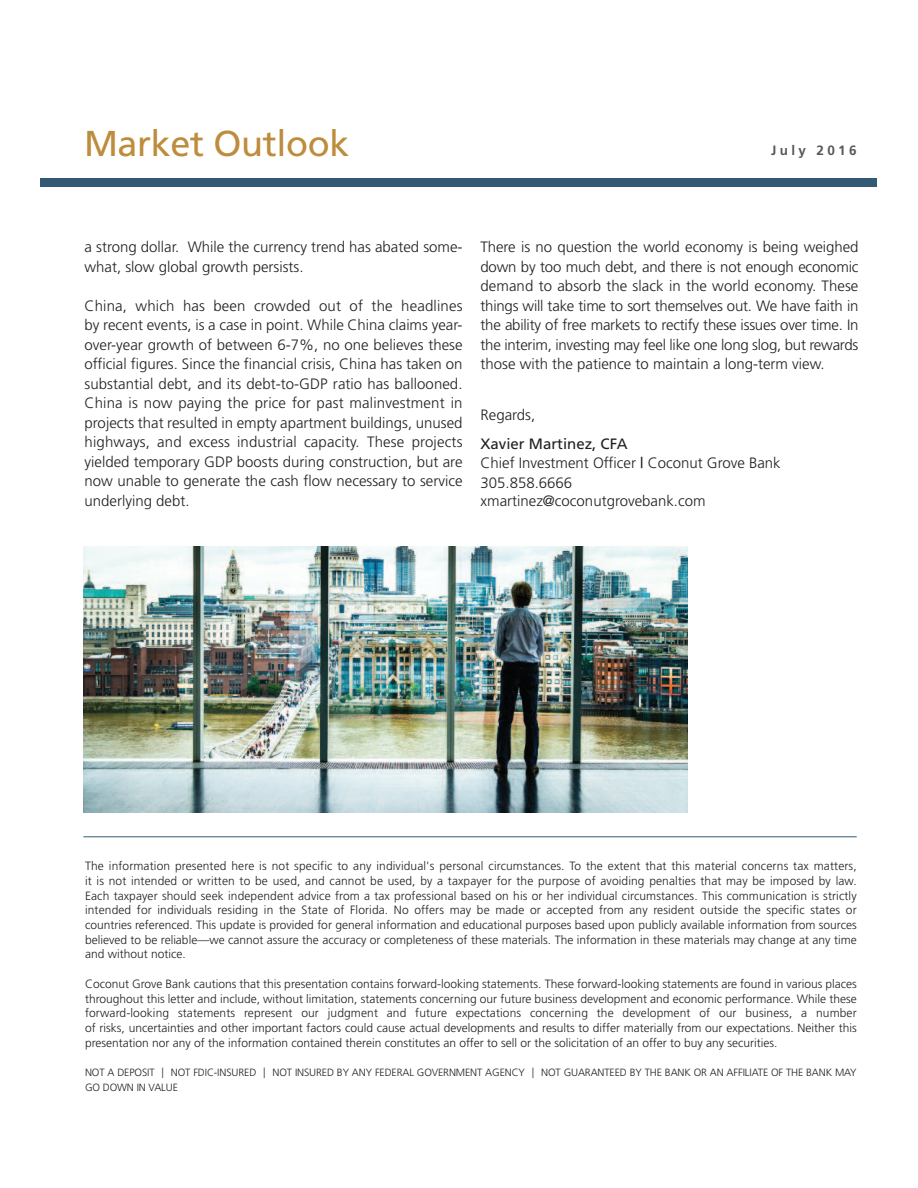
<style>
.page{position:relative;width:918px;height:1188px;background:#fff}
.page>*{position:absolute;margin:0;border:0;box-sizing:border-box;transform-origin:0 0}
.t1{font:36px "Frutiger";letter-spacing:-.01em;color:#bd8c3c}
.t2{font:300 15px/19.5px "Frutiger";color:#231f20}
.t3{font:700 13.5px "Frutiger";letter-spacing:.25em;color:#57585a}
.t4{font:300 12px/14.7px "Frutiger";color:#231f20;text-align:justify}
.t5{font:300 10.5px "Frutiger";letter-spacing:-.01em;color:#231f20}
.s1{font-weight:400}
</style>
<div class="page">
<hr style="left:83px;top:837px;width:774px;height:1px;background:#335a74">
<div style="left:40px;top:178px;width:837px;height:8px;background:#335a74"></div>
<img style="left:83px;top:546px;width:605px;height:266px">
<h1 class="t1" style="left:84px;top:129px;width:267px">Market Outlook</h1>
<p class="t3" style="left:771px;top:145px;width:87px">July 2016</p>
<p class="t2" style="left:85px;top:239px;width:379px">a strong dollar. While the currency trend has abated some&shy;what, slow global growth persists.</p>
<p class="t2" style="left:85px;top:297px;width:379px;text-align:justify">China, which has been crowded out of the headlines by recent events, is a case in point. While China claims year&shy;over-year growth of between 6-7%, no one believes these official figures. Since the financial crisis, China has taken on substantial debt, and its debt-to-GDP ratio has ballooned.<br>China is now paying the price for past malinvestment in projects that resulted in empty apartment buildings, unused highways, and excess industrial capacity. These projects yielded temporary GDP boosts during construction, but are now unable to generate the cash flow necessary to service underlying debt.</p>
<p class="t2" style="left:481px;top:239px;width:379px;text-align:justify">There is no question the world economy is being weighed down by too much debt, and there is not enough economic demand to absorb the slack in the world economy. These things will take time to sort themselves out. We have faith in the ability of free markets to rectify these issues over time. In the interim, investing may feel like one long slog, but rewards those with the patience to maintain a long-term view.</p>
<p class="t2" style="left:481px;top:407px;width:56px">Regards,</p>
<p class="t2" style="left:481px;top:435px;width:302px"><span class="s1">Xavier Martinez, CFA<br></span>Chief Investment Officer <span class="s1">|</span> Coconut Grove Bank<br>305.858.6666</p>
<p class="t2" style="left:481px;top:492px;width:227px">xmartinez@coconutgrovebank.com</p>
<p class="t4" style="left:85px;top:860px;width:773px">The information presented here is not specific to any individual's personal circumstances. To the extent that this material concerns tax matters, it is not intended or written to be used, and cannot be used, by a taxpayer for the purpose of avoiding penalties that may be imposed by law.<br>Each taxpayer should seek independent advice from a tax professional based on his or her individual circumstances. This communication is strictly intended for individuals residing in the State of Florida. No offers may be made or accepted from any resident outside the specific states or countries referenced. This update is provided for general information and educational purposes based upon publicly available information from sources believed to be reliable—we cannot assure the accuracy or completeness of these materials. The information in these materials may change at any time and without notice.</p>
<p class="t4" style="left:85px;top:977px;width:773px">Coconut Grove Bank cautions that this presentation contains forward-looking statements. These forward-looking statements are found in various places throughout this letter and include, without limitation, statements concerning our future business development and economic performance. While these forward-looking statements represent our judgment and future expectations concerning the development of our business, a number of risks, uncertainties and other important factors could cause actual developments and results to differ materially from our expectations. Neither this presentation nor any of the information contained therein constitutes an offer to sell or the solicitation of an offer to buy any securities.</p>
<p class="t5" style="left:85px;top:1068px;width:71px">NOT A DEPOSIT</p>
<p class="t5" style="left:171px;top:1068px;width:87px">NOT FDIC-INSURED</p>
<p class="t5" style="left:273px;top:1068px;width:254px">NOT INSURED BY ANY FEDERAL GOVERNMENT AGENCY</p>
<p class="t5" style="left:541px;top:1068px;width:317px">NOT GUARANTEED BY THE BANK OR AN AFFILIATE OF THE BANK MAY</p>
<p class="t5" style="left:85px;top:1083px;width:94px">GO DOWN IN VALUE</p>
</div>
